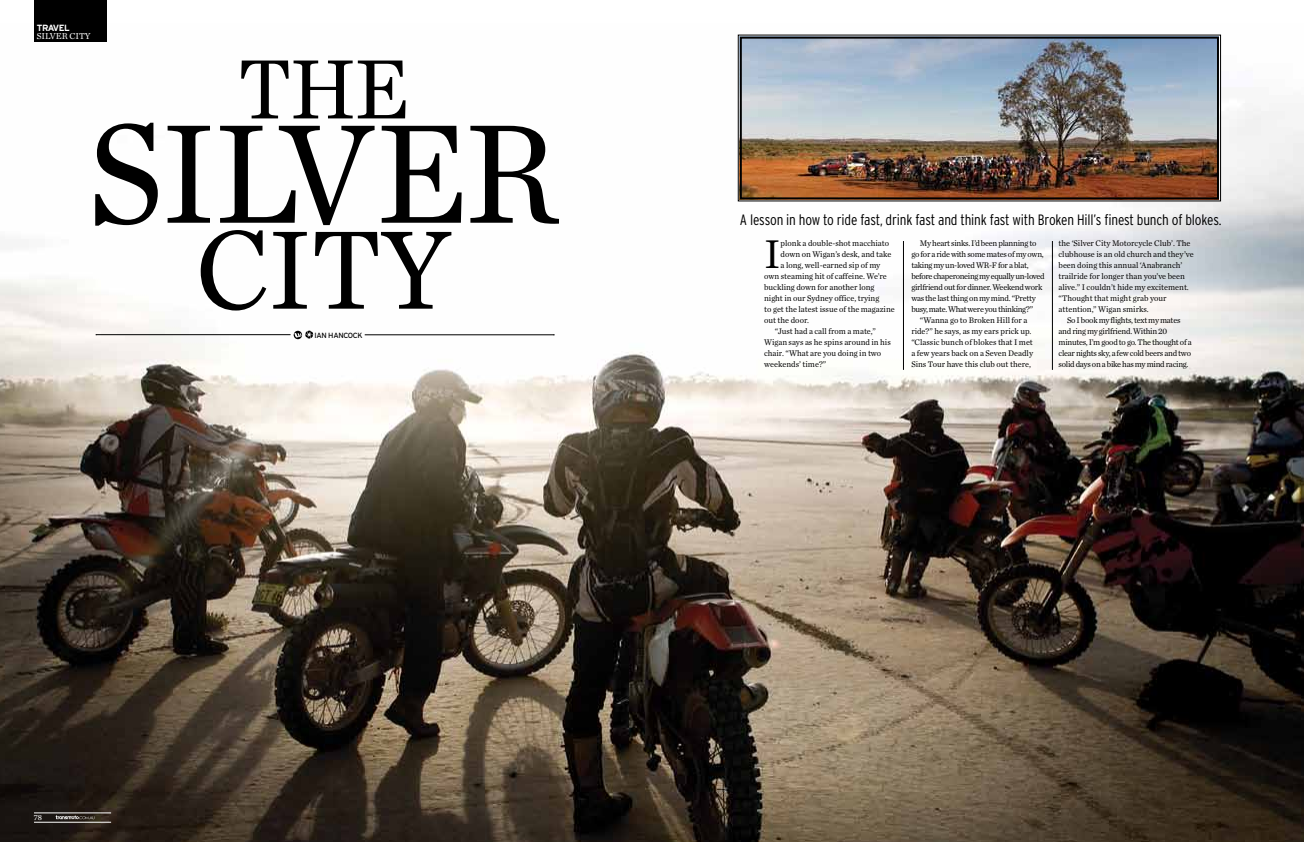
<style>
.page{position:relative;width:1304px;height:842px;background:#fff}
.page>*{position:absolute;margin:0;border:0;box-sizing:border-box;transform-origin:0 0}
.t1{font:147.3px "Chronicle Text G1";letter-spacing:-.02em;color:#000;scale:.95 1}
.t2{font:116.6px "Chronicle Text G1";color:#000;scale:.95 1}
.t3{font:88px "Chronicle Text G1";color:#000;scale:.95 1}
.t4{font:41.9px "Chronicle Text G1";color:#000}
.t5{font:300 condensed 15px "Interstate";letter-spacing:-.01em;color:#000}
.t6{font:9px "Chronicle Text G1";color:#fff}
.t7{font:700 9px "Interstate";letter-spacing:-.06em;color:#fff}
.t8{font:8.5px "Chronicle Text G1";color:#000}
.t9{font:8.5px "Chronicle Text G1";letter-spacing:-.03em;color:#000}
.t10{font:8.5px "Chronicle Text G1";letter-spacing:-.04em;color:#000}
.t11{font:8px "Chronicle Text G1";color:#fff}
.t12{font:7.5px "Interstate";letter-spacing:-.04em;color:#000}
</style>
<div class="page">
<img style="left:0;top:34px;width:1304px;height:808px">
<hr style="left:903px;top:241px;width:1px;height:129px;background:#000">
<hr style="left:1052px;top:241px;width:1px;height:129px;background:#000">
<hr style="left:96px;top:334px;width:195px;height:1px;background:#000">
<hr style="left:365px;top:335px;width:189px;height:1px;background:#000">
<svg style="left:294px;top:330px;width:19px;height:9px"></svg>
<img style="left:738px;top:34px;width:483px;height:168px">
<div style="left:740px;top:37px;width:479px;height:162px;border:2px solid #000"></div>
<div style="left:34px;top:0;width:73px;height:42px;background:#000"></div>
<svg style="left:55px;top:815px;width:39px;height:4px"></svg>
<hr style="left:34px;top:813px;width:77px;height:1px;background:#fff">
<hr style="left:34px;top:822px;width:77px;height:1px;background:#fff">
<p class="t7" style="left:37px;top:23px;width:34px">TRAVEL</p>
<p class="t6" style="left:37px;top:29px;width:7px">silver</p>
<p class="t6" style="left:69px;top:29px;width:7px">city</p>
<h3 class="t3" style="left:238px;top:23px;width:182px">THE</h3>
<h1 class="t1" style="left:89px;top:62px;width:496px">SILVER</h1>
<h2 class="t2" style="left:196px;top:182px;width:270px">CITY</h2>
<p class="t11" style="left:34px;top:811px;width:10px">78</p>
<p class="t12" style="left:315px;top:331px;width:50px">IAN HANCOCK</p>
<h3 class="t5" style="left:740px;top:211px;width:483px">A lesson in how to ride fast, drink fast and think fast with Broken Hill’s finest bunch of blokes.</h3>
<h3 class="t4" style="left:764px;top:223px;width:18px">I</h3>
<p class="t8" style="left:781px;top:237px;width:110px">plonk a double-shot macchiato</p>
<p class="t8" style="left:781px;top:248px;width:112px">down on Wigan’s desk, and take</p>
<p class="t8" style="left:781px;top:259px;width:101px">a long, well-earned sip of my</p>
<p class="t8" style="left:764px;top:270px;width:124px">own steaming hit of caffeine. We’re</p>
<p class="t8" style="left:764px;top:281px;width:112px">buckling down for another long</p>
<p class="t8" style="left:764px;top:292px;width:117px">night in our Sydney office, trying</p>
<p class="t8" style="left:764px;top:303px;width:132px">to get the latest issue of the magazine</p>
<p class="t8" style="left:764px;top:314px;width:46px">out the door.</p>
<p class="t8" style="left:775px;top:325px;width:103px">“Just had a call from a mate,”</p>
<p class="t8" style="left:764px;top:336px;width:128px">Wigan says as he spins around in his</p>
<p class="t8" style="left:764px;top:347px;width:119px">chair. “What are you doing in two</p>
<p class="t8" style="left:764px;top:358px;width:64px">weekends’ time?”</p>
<p class="t9" style="left:920px;top:237px;width:118px">My heart sinks. I’d been planning to</p>
<p class="t9" style="left:911px;top:248px;width:134px">go for a ride with some mates of my own,</p>
<p class="t9" style="left:911px;top:259px;width:119px">taking my un-loved WR-F for a blat,</p>
<p class="t10" style="left:911px;top:270px;width:135px">before chaperoneing my equally un-loved</p>
<p class="t9" style="left:911px;top:281px;width:132px">girlfriend out for dinner. Weekend work</p>
<p class="t9" style="left:911px;top:292px;width:126px">was the last thing on my mind. “Pretty</p>
<p class="t10" style="left:911px;top:303px;width:123px">busy, mate. What were you thinking?”</p>
<p class="t8" style="left:920px;top:314px;width:109px">“Wanna go to Broken Hill for a</p>
<p class="t8" style="left:911px;top:325px;width:121px">ride?” he says, as my ears prick up.</p>
<p class="t8" style="left:911px;top:336px;width:123px">“Classic bunch of blokes that I met</p>
<p class="t8" style="left:911px;top:347px;width:123px">a few years back on a Seven Deadly</p>
<p class="t8" style="left:911px;top:358px;width:121px">Sins Tour have this club out there,</p>
<p class="t8" style="left:1058px;top:237px;width:133px">the ‘Silver City Motorcycle Club’. The</p>
<p class="t8" style="left:1058px;top:248px;width:137px">clubhouse is an old church and they’ve</p>
<p class="t8" style="left:1058px;top:259px;width:125px">been doing this annual ‘Anabranch’</p>
<p class="t8" style="left:1058px;top:270px;width:128px">trailride for longer than you’ve been</p>
<p class="t8" style="left:1058px;top:281px;width:132px">alive.” I couldn’t hide my excitement.</p>
<p class="t8" style="left:1058px;top:292px;width:110px">“Thought that might grab your</p>
<p class="t8" style="left:1058px;top:303px;width:92px">attention,” Wigan smirks.</p>
<p class="t9" style="left:1067px;top:314px;width:115px">So I book my flights, text my mates</p>
<p class="t9" style="left:1058px;top:325px;width:110px">and ring my girlfriend. Within 20</p>
<p class="t9" style="left:1058px;top:336px;width:135px">minutes, I’m good to go. The thought of a</p>
<p class="t9" style="left:1058px;top:347px;width:134px">clear nights sky, a few cold beers and two</p>
<p class="t9" style="left:1058px;top:358px;width:131px">solid days on a bike has my mind racing.</p>
</div>
